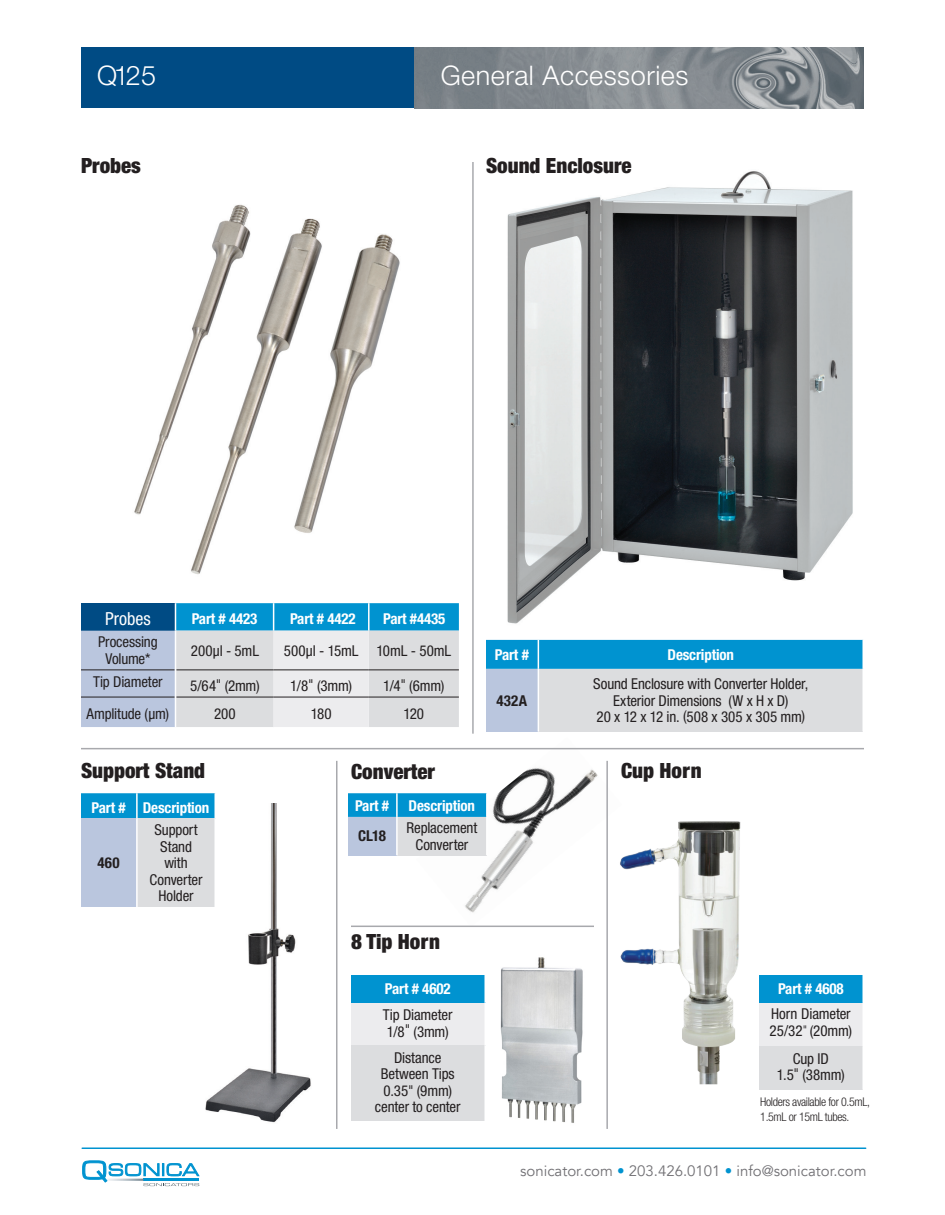
<style>
.page{position:relative;width:945px;height:1215px;background:#fff}
.page>*{position:absolute;margin:0;border:0;box-sizing:border-box;transform-origin:0 0}
.t1{font:300 27px "Helvetica Neue LT Std";letter-spacing:.02em;color:#fff}
.t2{font:900 condensed 21px "Helvetica Neue LT Std";color:#231f20}
.t3{font:condensed 18px "Helvetica Neue LT Std";color:#fff}
.t4{font:condensed 15px/16.5px "Helvetica Neue LT Std";letter-spacing:-.01em;color:#231f20;text-align:center}
.t5{font:700 condensed 15px "Helvetica Neue LT Std";letter-spacing:-.01em;color:#fff}
.t6{font:15px "Avenir";color:#717074}
.t7{font:700 condensed 15px "Helvetica Neue LT Std";letter-spacing:.01em;color:#231f20}
.t8{font:300 condensed 12px/14.4px "Helvetica Neue LT Std";letter-spacing:-.03em;color:#231f20}
.s1{font-family:"Helvetica Neue";font-weight:300;font-stretch:normal}
.s2{font-family:"Helvetica Neue";font-weight:300;font-stretch:normal;font-size:12px}
.s3{color:#0093d0}
</style>
<div class="page">
<img style="left:134px;top:204px;width:266px;height:370px">
<img style="left:620px;top:821px;width:121px;height:264px">
<img style="left:500px;top:957px;width:83px;height:166px">
<img style="left:507px;top:171px;width:346px;height:453px">
<img style="left:205px;top:803px;width:106px;height:320px">
<img style="left:416px;top:747px;width:206px;height:180px">
<svg style="left:81px;top:603px;width:378px;height:124px;background:#a5c4d7"></svg>
<hr style="left:175px;top:697px;width:1px;height:30px;background:#fff">
<div style="left:351px;top:975px;width:134px;height:28px;background:#0093d0"></div>
<div style="left:351px;top:1003px;width:134px;height:43px;background:#ececee"></div>
<div style="left:351px;top:1046px;width:134px;height:75px;background:#dcdddf"></div>
<hr style="left:484px;top:975px;width:2px;height:28px;background:#fff">
<hr style="left:484px;top:1003px;width:2px;height:43px;background:#fff">
<hr style="left:484px;top:1046px;width:2px;height:75px;background:#fff">
<div style="left:759px;top:975px;width:104px;height:28px;background:#0093d0"></div>
<div style="left:759px;top:1003px;width:104px;height:44px;background:#ececee"></div>
<div style="left:759px;top:1047px;width:104px;height:43px;background:#dcdddf"></div>
<hr style="left:862px;top:975px;width:2px;height:28px;background:#fff">
<hr style="left:862px;top:1003px;width:2px;height:44px;background:#fff">
<hr style="left:862px;top:1047px;width:2px;height:43px;background:#fff">
<svg style="left:81px;top:793px;width:133px;height:26px;background:#0a96d0"></svg>
<div style="left:81px;top:819px;width:56px;height:88px;background:#bac6de"></div>
<div style="left:137px;top:819px;width:78px;height:88px;background:#dcdddf"></div>
<hr style="left:136px;top:793px;width:2px;height:26px;background:#fff">
<hr style="left:214px;top:793px;width:2px;height:26px;background:#fff">
<hr style="left:136px;top:819px;width:2px;height:88px;background:#fff">
<hr style="left:214px;top:819px;width:2px;height:88px;background:#fff">
<div style="left:81px;top:47px;width:334px;height:61px;background:#004b84"></div>
<img style="left:414px;top:47px;width:450px;height:61px">
<div style="left:486px;top:669px;width:52px;height:63px;background:#bac6de"></div>
<div style="left:538px;top:669px;width:325px;height:63px;background:#dcdddf"></div>
<div style="left:486px;top:640px;width:376px;height:29px;background:#0093d0"></div>
<hr style="left:538px;top:669px;width:1px;height:63px;background:#fff">
<hr style="left:862px;top:669px;width:2px;height:63px;background:#fff">
<hr style="left:81px;top:748px;width:783px;height:1px;background:#a8a9ad">
<svg style="left:348px;top:793px;width:138px;height:24px;background:#0394d0"></svg>
<div style="left:348px;top:817px;width:49px;height:38px;background:#bac6de"></div>
<div style="left:397px;top:817px;width:90px;height:38px;background:#dcdddf"></div>
<hr style="left:396px;top:793px;width:2px;height:24px;background:#fff">
<hr style="left:486px;top:793px;width:2px;height:24px;background:#fff">
<hr style="left:396px;top:817px;width:2px;height:38px;background:#fff">
<hr style="left:486px;top:817px;width:2px;height:38px;background:#fff">
<hr style="left:606px;top:761px;width:2px;height:368px;background:#a8a9ad">
<hr style="left:336px;top:761px;width:2px;height:368px;background:#a8a9ad">
<hr style="left:351px;top:926px;width:243px;height:1px;background:#a8a9ad">
<hr style="left:472px;top:162px;width:2px;height:572px;background:#a8a9ad">
<svg style="left:82px;top:1160px;width:118px;height:26px"></svg>
<hr style="left:82px;top:1148px;width:784px;height:1px;background:#0093d0">
<p class="t1" style="left:97px;top:59px;width:61px">Q125</p>
<p class="t1" style="left:441px;top:59px;width:249px">General Accessories</p>
<p class="t2" style="left:81px;top:153px;width:61px">Probes</p>
<p class="t2" style="left:486px;top:153px;width:147px">Sound Enclosure</p>
<p class="t3" style="left:105px;top:608px;width:47px">Probes</p>
<p class="t5" style="left:192px;top:609px;width:67px">Part # 4423</p>
<p class="t5" style="left:290px;top:609px;width:67px">Part # 4422</p>
<p class="t5" style="left:383px;top:609px;width:64px">Part #4435</p>
<p class="t4" style="left:98px;top:634px;width:61px">Processing</p>
<p class="t4" style="left:105px;top:650px;width:46px">Volume*</p>
<p class="t4" style="left:191px;top:642px;width:70px">200μl - 5mL</p>
<p class="t4" style="left:284px;top:642px;width:76px">500μl - 15mL</p>
<p class="t4" style="left:376px;top:642px;width:76px">10mL - 50mL</p>
<p class="t4" style="left:93px;top:674px;width:71px">Tip Diameter</p>
<p class="t4" style="left:190px;top:677px;width:71px">5/64<span class="s1">"</span> (2mm)</p>
<p class="t4" style="left:290px;top:677px;width:63px">1/8<span class="s1">"</span> (3mm)</p>
<p class="t4" style="left:383px;top:677px;width:63px">1/4<span class="s1">"</span> (6mm)</p>
<p class="t4" style="left:87px;top:705px;width:84px">Amplitude (μm)</p>
<p class="t4" style="left:214px;top:705px;width:23px">200</p>
<p class="t4" style="left:311px;top:705px;width:22px">180</p>
<p class="t4" style="left:403px;top:705px;width:22px">120</p>
<p class="t2" style="left:81px;top:758px;width:126px">Support Stand</p>
<p class="t5" style="left:92px;top:798px;width:36px">Part #</p>
<p class="t5" style="left:143px;top:798px;width:68px">Description</p>
<p class="t7" style="left:98px;top:854px;width:24px">460</p>
<p class="t4" style="left:155px;top:822px;width:45px">Support<br>Stand</p>
<p class="t4" style="left:164px;top:855px;width:25px">with</p>
<p class="t4" style="left:150px;top:871px;width:54px">Converter<br>Holder</p>
<p class="t2" style="left:351px;top:759px;width:86px">Converter</p>
<p class="t5" style="left:355px;top:796px;width:36px">Part #</p>
<p class="t5" style="left:409px;top:796px;width:68px">Description</p>
<p class="t7" style="left:358px;top:827px;width:29px">CL18</p>
<p class="t4" style="left:406px;top:820px;width:72px">Replacement</p>
<p class="t4" style="left:415px;top:836px;width:54px">Converter</p>
<p class="t2" style="left:351px;top:929px;width:91px">8 Tip Horn</p>
<p class="t5" style="left:385px;top:980px;width:67px">Part # 4602</p>
<p class="t4" style="left:383px;top:1006px;width:71px">Tip Diameter</p>
<p class="t4" style="left:387px;top:1023px;width:63px">1/8<span class="s1">"</span> (3mm)</p>
<p class="t4" style="left:394px;top:1049px;width:49px">Distance</p>
<p class="t4" style="left:381px;top:1066px;width:76px">Between Tips</p>
<p class="t4" style="left:383px;top:1082px;width:70px">0.35<span class="s1">"</span> (9mm)</p>
<p class="t4" style="left:375px;top:1099px;width:87px">center to center</p>
<p class="t5" style="left:495px;top:645px;width:36px">Part #</p>
<p class="t5" style="left:668px;top:645px;width:68px">Description</p>
<p class="t7" style="left:497px;top:691px;width:32px">432A</p>
<p class="t4" style="left:593px;top:675px;width:217px">Sound Enclosure with Converter Holder,</p>
<p class="t4" style="left:613px;top:692px;width:177px">Exterior Dimensions (W x H x D)</p>
<p class="t4" style="left:597px;top:708px;width:210px">20 x 12 x 12 in. (508 x 305 x 305 mm)</p>
<p class="t2" style="left:621px;top:758px;width:82px">Cup Horn</p>
<p class="t5" style="left:778px;top:980px;width:67px">Part # 4608</p>
<p class="t4" style="left:771px;top:1006px;width:81px">Horn Diameter</p>
<p class="t4" style="left:770px;top:1022px;width:84px">25/32<span class="s2">"</span> (20mm)</p>
<p class="t4" style="left:793px;top:1050px;width:38px">Cup ID</p>
<p class="t4" style="left:777px;top:1067px;width:69px">1.5<span class="s1">"</span> (38mm)</p>
<p class="t8" style="left:760px;top:1095px;width:111px">Holders available for 0.5mL,<br>1.5mL or 15mL tubes.</p>
<p class="t6" style="left:520px;top:1162px;width:348px">sonicator.com <span class="s3">•</span> 203.426.0101 <span class="s3">•</span> info@sonicator.com</p>
</div>
